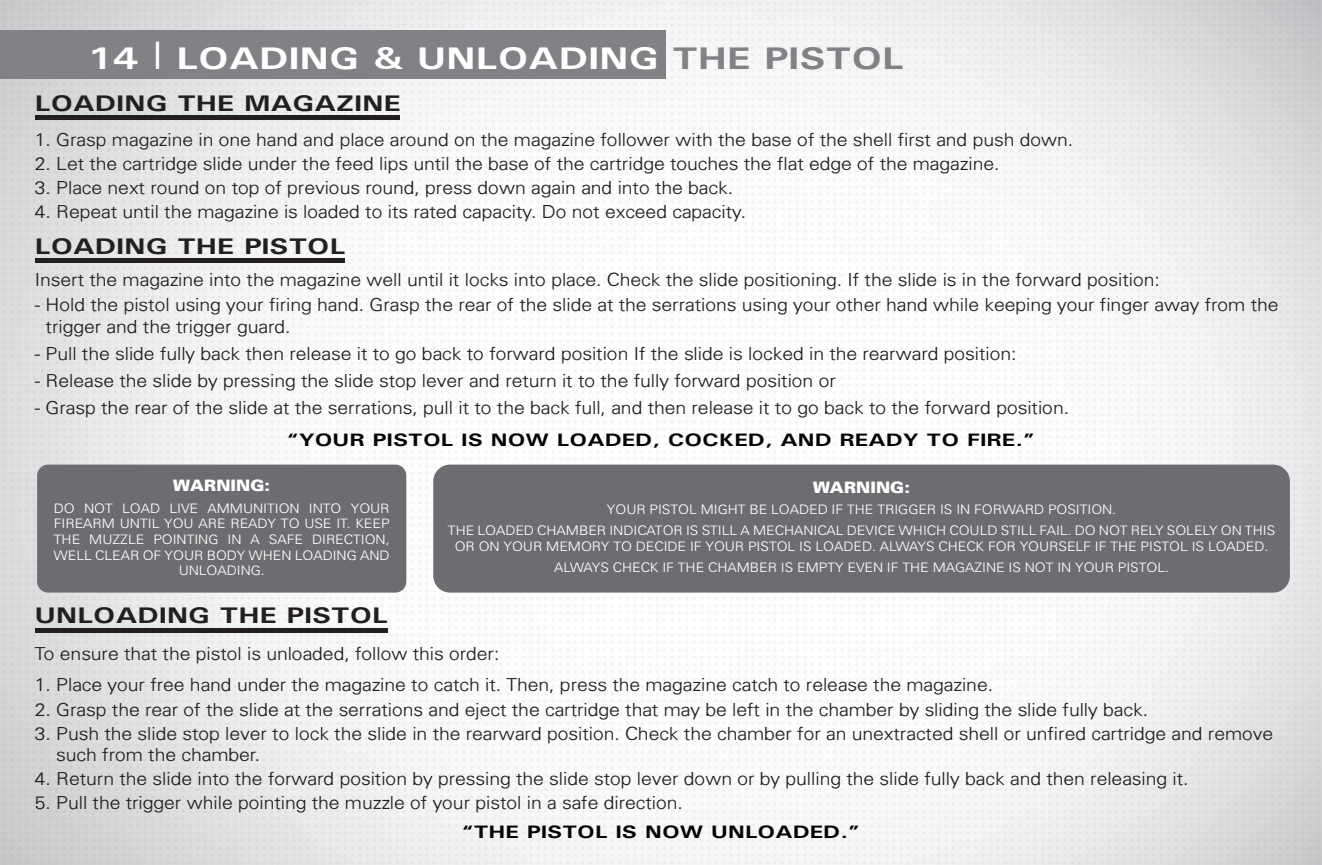
<style>
.page{position:relative;width:1322px;height:865px;background:#fff}
.page>*{position:absolute;margin:0;border:0;box-sizing:border-box;transform-origin:0 0}
.t1{font:700 31.2px "Univers";color:#fff;scale:1.3 1}
.t2{font:700 22.5px "Univers";color:#231f20;scale:1.31 1}
.t3{font:300 18px/21.6px "Univers";color:#201e1e;scale:1.08 1}
.t4{font:700 18px "Univers";color:#040503;scale:1.31 1}
.t5{font:900 15.6px "Univers";color:#fff;scale:1.08 1}
.t6{font:300 12.9px/15.6px "Univers";color:#fff;text-align:center;scale:1.08 1}
.s1{font-weight:300;font-size:37.8px}
.s2{color:#808285}
</style>
<div class="page">
<img style="left:0;top:0;width:1322px;height:864px">
<div style="left:0;top:30px;width:666px;height:49px;background:#808285"></div>
<div style="left:35px;top:115px;width:364px;height:5px;background:#231f20"></div>
<div style="left:35px;top:258px;width:310px;height:5px;background:#231f20"></div>
<div style="left:35px;top:627px;width:352px;height:5px;background:#231f20"></div>
<div style="left:37px;top:464px;width:369px;height:128px;background:#6c6d70;border-radius:11px"></div>
<div style="left:433px;top:464px;width:857px;height:128px;background:#6c6d70;border-radius:17px"></div>
<h1 class="t1" style="left:87px;top:38px;width:630px">14 <span class="s1">|</span> LOADING &amp; UNLOADING <span class="s2">THE PISTOL</span></h1>
<p class="t2" style="left:35px;top:89px;width:281px">LOADING THE MAGAZINE</p>
<p class="t3" style="left:35px;top:128px;width:963px">1. Grasp magazine in one hand and place around on the magazine follower with the base of the shell first and push down.</p>
<p class="t3" style="left:35px;top:152px;width:895px">2. Let the cartridge slide under the feed lips until the base of the cartridge touches the flat edge of the magazine.</p>
<p class="t3" style="left:35px;top:176px;width:648px">3. Place next round on top of previous round, press down again and into the back.</p>
<p class="t3" style="left:35px;top:200px;width:660px">4. Repeat until the magazine is loaded to its rated capacity. Do not exceed capacity.</p>
<p class="t2" style="left:35px;top:232px;width:239px">LOADING THE PISTOL</p>
<p class="t3" style="left:35px;top:268px;width:1043px">Insert the magazine into the magazine well until it locks into place. Check the slide positioning. If the slide is in the forward position:</p>
<p class="t3" style="left:46px;top:294px;width:1143px;text-indent:-11px">- Hold the pistol using your firing hand. Grasp the rear of the slide at the serrations using your other hand while keeping your finger away from the trigger and the trigger guard.</p>
<p class="t3" style="left:35px;top:342px;width:910px">- Pull the slide fully back then release it to go back to forward position If the slide is locked in the rearward position:</p>
<p class="t3" style="left:35px;top:369px;width:743px">- Release the slide by pressing the slide stop lever and return it to the fully forward position or</p>
<p class="t3" style="left:35px;top:396px;width:959px">- Grasp the rear of the slide at the serrations, pull it to the back full, and then release it to go back to the forward position.</p>
<p class="t5" style="left:173px;top:475px;width:91px">WARNING:</p>
<p class="t4" style="left:287px;top:428px;width:572px">“YOUR PISTOL IS NOW LOADED, COCKED, AND READY TO FIRE.”</p>
<p class="t5" style="left:813px;top:477px;width:91px">WARNING:</p>
<p class="t6" style="left:54px;top:500px;width:312px">DO NOT LOAD LIVE AMMUNITION INTO YOUR FIREARM UNTIL YOU ARE READY TO USE IT. KEEP THE MUZZLE POINTING IN A SAFE DIRECTION, WELL CLEAR OF YOUR BODY WHEN LOADING AND UNLOADING.</p>
<p class="t2" style="left:35px;top:601px;width:271px">UNLOADING THE PISTOL</p>
<p class="t6" style="left:448px;top:498px;width:767px;line-height:21px">YOUR PISTOL MIGHT BE LOADED IF THE TRIGGER IS IN FORWARD POSITION.<br>THE LOADED CHAMBER INDICATOR IS STILL A MECHANICAL DEVICE WHICH COULD STILL FAIL. DO NOT RELY SOLELY ON THIS</p>
<p class="t6" style="left:455px;top:535px;width:755px;line-height:21px">OR ON YOUR MEMORY TO DECIDE IF YOUR PISTOL IS LOADED. ALWAYS CHECK FOR YOURSELF IF THE PISTOL IS LOADED.<br>ALWAYS CHECK IF THE CHAMBER IS EMPTY EVEN IF THE MAGAZINE IS NOT IN YOUR PISTOL.</p>
<p class="t3" style="left:35px;top:642px;width:432px">To ensure that the pistol is unloaded, follow this order:</p>
<p class="t3" style="left:35px;top:673px;width:889px">1. Place your free hand under the magazine to catch it. Then, press the magazine catch to release the magazine.</p>
<p class="t3" style="left:35px;top:697px;width:1032px">2. Grasp the rear of the slide at the serrations and eject the cartridge that may be left in the chamber by sliding the slide fully back.</p>
<p class="t3" style="left:56px;top:721px;width:1128px;text-indent:-21px">3. Push the slide stop lever to lock the slide in the rearward position. Check the chamber for an unextracted shell or unfired cartridge and remove such from the chamber.</p>
<p class="t3" style="left:35px;top:767px;width:1070px">4. Return the slide into the forward position by pressing the slide stop lever down or by pulling the slide fully back and then releasing it.</p>
<p class="t3" style="left:35px;top:791px;width:601px">5. Pull the trigger while pointing the muzzle of your pistol in a safe direction.</p>
<p class="t4" style="left:462px;top:819px;width:305px">“THE PISTOL IS NOW UNLOADED.”</p>
</div>
